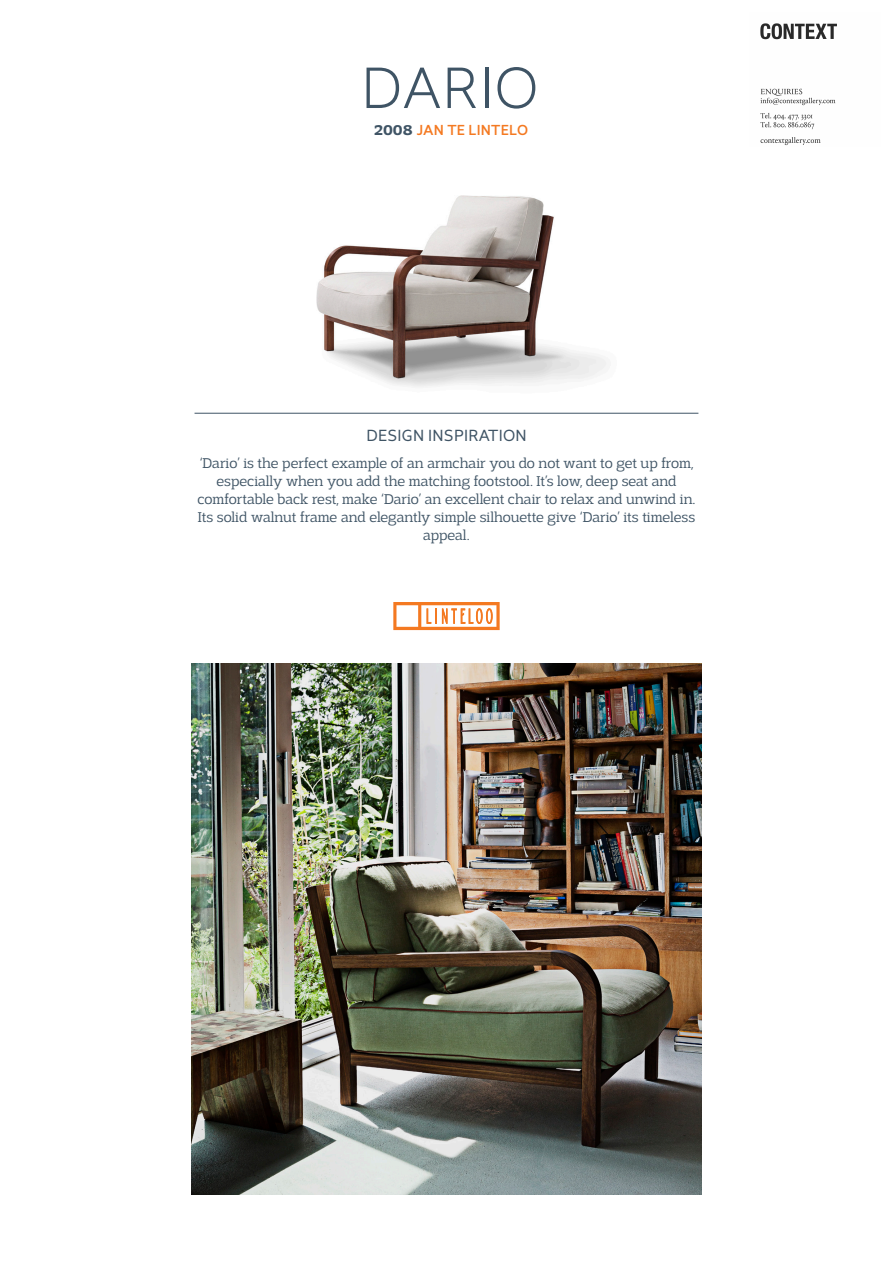
<style>
.page{position:relative;width:893px;height:1263px;background:#fff}
.page>*{position:absolute;margin:0;border:0;box-sizing:border-box;transform-origin:0 0}
.t1{font:300 54px "Revisal";letter-spacing:.02em;color:#3f5465}
.t2{font:300 15px/18px "Adria Slab";color:#3f5465;text-align:center}
.t3{font:15px "Revisal";letter-spacing:.02em;color:#3f5465}
.t4{font:500 13.5px "Revisal";letter-spacing:.02em;color:#f47921}
.s1{font-family:"Adria Slab";font-weight:700;font-size:15px;color:#3f5465}
</style>
<div class="page">
<svg style="left:393px;top:602px;width:107px;height:28px"></svg>
<hr style="left:195px;top:413px;width:503px;height:1px;background:#3f5465">
<img style="left:191px;top:663px;width:511px;height:531px">
<img style="left:316px;top:195px;width:291px;height:192px">
<img style="left:760px;top:23px;width:77px;height:123px">
<p class="t1" style="left:361px;top:51px;width:179px">DARIO</p>
<p class="t4" style="left:374px;top:121px;width:156px"><span class="s1">2008</span> JAN TE LINTELO</p>
<p class="t3" style="left:366px;top:425px;width:162px">DESIGN INSPIRATION</p>
<p class="t2" style="left:197px;top:454px;width:500px">‘Dario’ is the perfect example of an armchair you do not want to get up from, especially when you add the matching footstool. It’s low, deep seat and comfortable back rest, make ‘Dario’ an excellent chair to relax and unwind in.<br>Its solid walnut frame and elegantly simple silhouette give ‘Dario’ its timeless appeal.</p>
</div>
